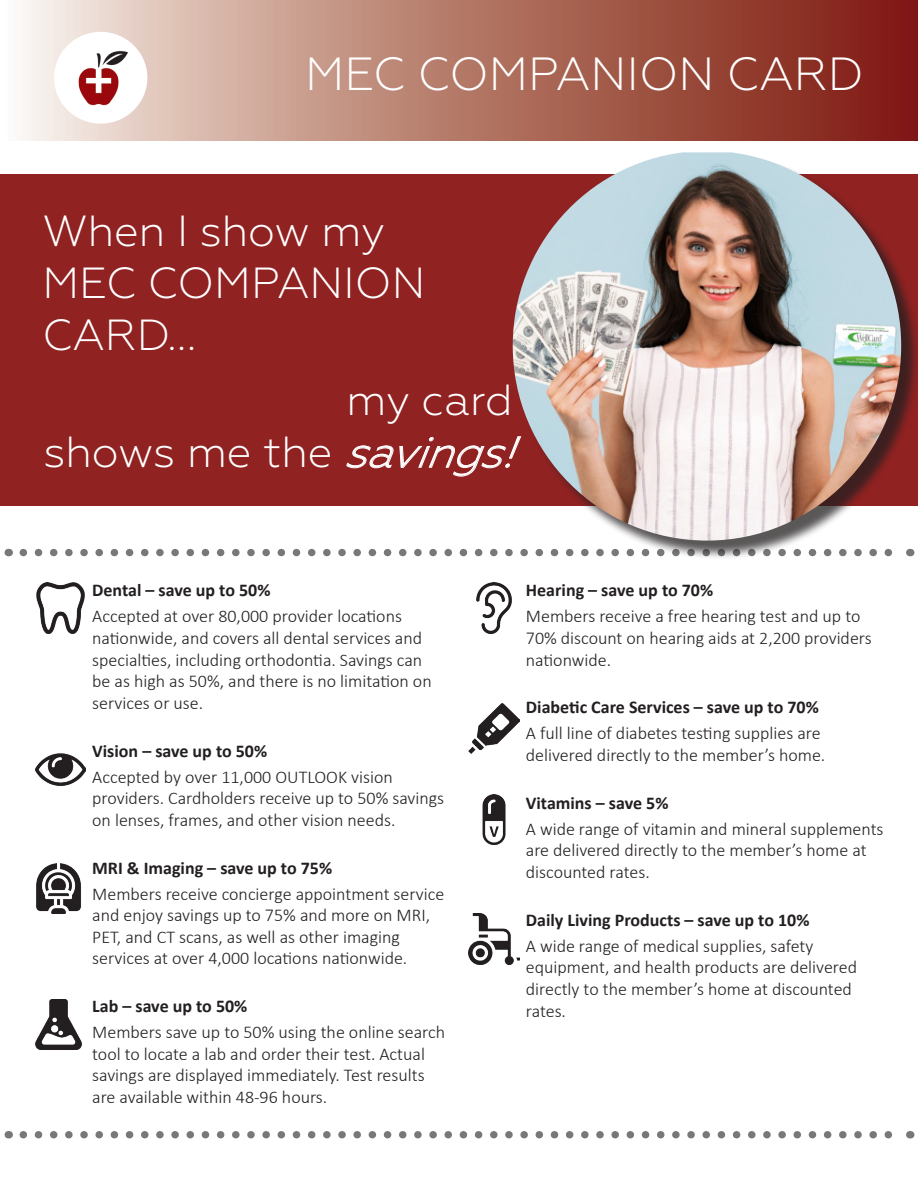
<style>
.page{position:relative;width:918px;height:1188px;background:#fff}
.page>*{position:absolute;margin:0;border:0;box-sizing:border-box;transform-origin:0 0}
.t1{font:300 46.5px "Geometria";color:#fff}
.t2{font:300 43.5px "Geometria";color:#fff}
.t3{font:300 18px/21.6px "Calibri";color:#231f20}
.t4{font:700 18px "Calibri";color:#231f20}
.s1{font-style:italic}
</style>
<div class="page">
<svg style="left:26px;top:0;width:892px;height:140px;background:#b17466"></svg>
<img style="left:54px;top:32px;width:93px;height:92px">
<svg style="left:23px;top:549px;width:490px;height:7px"></svg>
<svg style="left:23px;top:1131px;width:870px;height:7px"></svg>
<img style="left:35px;top:753px;width:50px;height:33px">
<img style="left:36px;top:864px;width:45px;height:50px">
<img style="left:35px;top:999px;width:47px;height:50px">
<img style="left:476px;top:583px;width:36px;height:50px">
<img style="left:469px;top:703px;width:50px;height:50px">
<img style="left:482px;top:794px;width:24px;height:51px">
<img style="left:469px;top:914px;width:50px;height:50px">
<img style="left:36px;top:583px;width:49px;height:50px">
<div style="left:0;top:174px;width:918px;height:332px;background:#902222"></div>
<div style="left:515px;top:155px;width:403px;height:404px;background:#231f20;opacity:.75"></div>
<img style="left:513px;top:152px;width:388px;height:389px">
<p class="t1" style="left:305px;top:47px;width:560px">MEC COMPANION CARD</p>
<p class="t2" style="left:42px;top:206px;width:344px">When I show my</p>
<p class="t2" style="left:42px;top:258px;width:385px">MEC COMPANION</p>
<p class="t2" style="left:42px;top:310px;width:156px">CARD...</p>
<p class="t2" style="left:347px;top:375px;width:168px">my card</p>
<p class="t2" style="left:44px;top:427px;width:491px">s h o w s m e t h e <span class="s1">savings!</span></p>
<p class="t4" style="left:92px;top:578px;width:180px">Dental – save up to 50%</p>
<p class="t3" style="left:92px;top:606px;width:341px">Accepted at over 80,000 provider locations nationwide, and covers all dental services and specialties, including orthodontia. Savings can be as high as 50%, and there is no limitation on services or use.</p>
<p class="t4" style="left:92px;top:738px;width:176px">Vision – save up to 50%</p>
<p class="t3" style="left:92px;top:766px;width:354px">Accepted by over 11,000 OUTLOOK vision providers. Cardholders receive up to 50% savings on lenses, frames, and other vision needs.</p>
<p class="t4" style="left:92px;top:855px;width:241px">MRI &amp; Imaging – save up to 75%</p>
<p class="t3" style="left:92px;top:883px;width:354px">Members receive concierge appointment service and enjoy savings up to 75% and more on MRI, PET, and CT scans, as well as other imaging services at over 4,000 locations nationwide.</p>
<p class="t4" style="left:92px;top:993px;width:157px">Lab – save up to 50%</p>
<p class="t3" style="left:92px;top:1021px;width:354px">Members save up to 50% using the online search tool to locate a lab and order their test. Actual savings are displayed immediately. Test results are available within 48-96 hours.</p>
<p class="t4" style="left:526px;top:578px;width:189px">Hearing – save up to 70%</p>
<p class="t3" style="left:526px;top:606px;width:347px">Members receive a free hearing test and up to<br>70% discount on hearing aids at 2,200 providers nationwide.</p>
<p class="t4" style="left:526px;top:695px;width:294px">Diabetic Care Services – save up to 70%</p>
<p class="t3" style="left:526px;top:723px;width:301px">A full line of diabetes testing supplies are delivered directly to the member’s home.</p>
<p class="t4" style="left:526px;top:790px;width:144px">Vitamins – save 5%</p>
<p class="t3" style="left:526px;top:818px;width:359px">A wide range of vitamin and mineral supplements are delivered directly to the member’s home at discounted rates.</p>
<p class="t4" style="left:526px;top:907px;width:285px">Daily Living Products – save up to 10%</p>
<p class="t3" style="left:526px;top:935px;width:333px">A wide range of medical supplies, safety equipment, and health products are delivered directly to the member’s home at discounted rates.</p>
</div>
